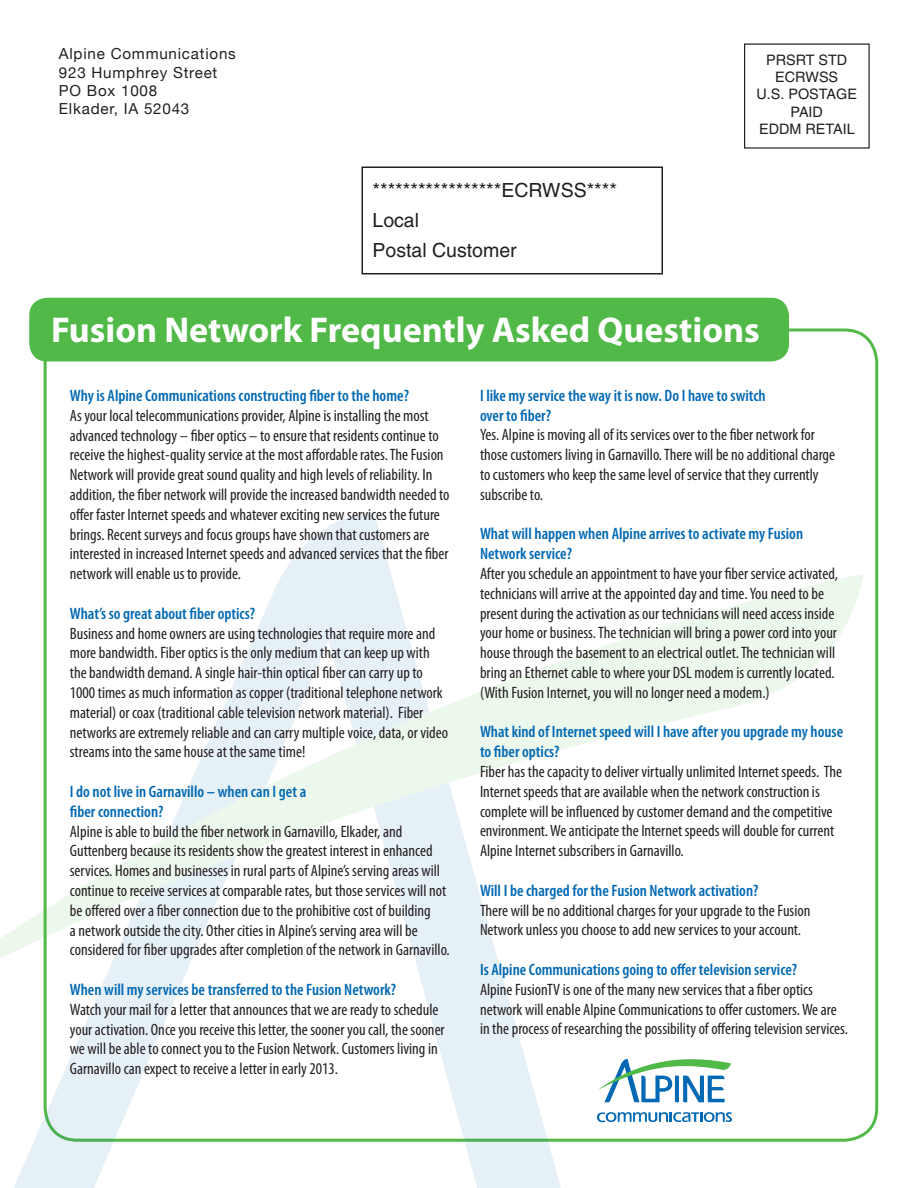
<style>
.page{position:relative;width:918px;height:1188px;background:#fff}
.page>*{position:absolute;margin:0;border:0;box-sizing:border-box;transform-origin:0 0}
.t1{font:700 36px "Myriad Pro";color:#fff}
.t2{font:19.5px "Helvetica";color:#231f20}
.t3{font:condensed 16.5px/19.8px "Myriad Pro";color:#231f20}
.t4{font:600 condensed 16.5px/19.8px "Myriad Pro";color:#0168b3}
.t5{font:15.15px "Helvetica Neue";letter-spacing:.05em;color:#231f20}
.t6{font:14.4px "Helvetica";color:#231f20}
</style>
<div class="page">
<svg style="left:14px;top:512px;width:553px;height:676px"></svg>
<svg style="left:0;top:574px;width:864px;height:439px"></svg>
<div style="left:29px;top:298px;width:760px;height:63px;background:#51b948;border-radius:18px"></div>
<svg style="left:598px;top:1059px;width:133px;height:43px"></svg>
<svg style="left:597px;top:1112px;width:135px;height:10px"></svg>
<div style="left:362px;top:166px;width:301px;height:108px;border:2px solid #231f20"></div>
<p class="t5" style="left:59px;top:45px;width:178px">Alpine Communications</p>
<p class="t5" style="left:59px;top:63px;width:160px">923 Humphrey Street</p>
<p class="t5" style="left:59px;top:82px;width:100px">PO Box 1008</p>
<p class="t5" style="left:59px;top:100px;width:132px">Elkader, IA 52043</p>
<p class="t2" style="left:373px;top:179px;width:246px">*****************ECRWSS****</p>
<p class="t2" style="left:373px;top:209px;width:48px">Local</p>
<p class="t2" style="left:373px;top:239px;width:146px">Postal Customer</p>
<p class="t6" style="left:766px;top:51px;width:83px">PRSRT STD</p>
<p class="t6" style="left:775px;top:69px;width:64px">ECRWSS</p>
<p class="t6" style="left:756px;top:86px;width:102px">U.S. POSTAGE</p>
<p class="t6" style="left:790px;top:103px;width:34px">PAID</p>
<p class="t6" style="left:759px;top:120px;width:97px">EDDM RETAIL</p>
<p class="t1" style="left:51px;top:306px;width:710px">Fusion Network Frequently Asked Questions</p>
<p class="t4" style="left:70px;top:385px;width:341px">Why is Alpine Communications constructing fiber to the home?</p>
<p class="t3" style="left:70px;top:405px;width:381px">As your local telecommunications provider, Alpine is installing the most advanced technology – fiber optics – to ensure that residents continue to receive the highest-quality service at the most affordable rates. The Fusion Network will provide great sound quality and high levels of reliability. In addition, the fiber network will provide the increased bandwidth needed to offer faster Internet speeds and whatever exciting new services the future brings. Recent surveys and focus groups have shown that customers are interested in increased Internet speeds and advanced services that the fiber network will enable us to provide.</p>
<p class="t4" style="left:70px;top:603px;width:187px">What’s so great about fiber optics?</p>
<p class="t3" style="left:70px;top:623px;width:380px">Business and home owners are using technologies that require more and more bandwidth. Fiber optics is the only medium that can keep up with the bandwidth demand. A single hair-thin optical fiber can carry up to 1000 times as much information as copper (traditional telephone network material) or coax (traditional cable television network material). Fiber networks are extremely reliable and can carry multiple voice, data, or video streams into the same house at the same time!</p>
<p class="t4" style="left:70px;top:781px;width:238px">I do not live in Garnavillo – when can I get a</p>
<p class="t4" style="left:70px;top:801px;width:95px">fiber connection?</p>
<p class="t3" style="left:70px;top:821px;width:381px">Alpine is able to build the fiber network in Garnavillo, Elkader, and Guttenberg because its residents show the greatest interest in enhanced services. Homes and businesses in rural parts of Alpine’s serving areas will continue to receive services at comparable rates, but those services will not be offered over a fiber connection due to the prohibitive cost of building<br>a network outside the city. Other cities in Alpine’s serving area will be considered for fiber upgrades after completion of the network in Garnavillo.</p>
<p class="t4" style="left:70px;top:979px;width:328px">When will my services be transferred to the Fusion Network?</p>
<p class="t3" style="left:70px;top:999px;width:376px">Watch your mail for a letter that announces that we are ready to schedule your activation. Once you receive this letter, the sooner you call, the sooner we will be able to connect you to the Fusion Network. Customers living in Garnavillo can expect to receive a letter in early 2013.</p>
<p class="t4" style="left:480px;top:385px;width:287px">I like my service the way it is now. Do I have to switch</p>
<p class="t4" style="left:480px;top:405px;width:73px">over to fiber?</p>
<p class="t3" style="left:480px;top:425px;width:357px">Yes. Alpine is moving all of its services over to the fiber network for those customers living in Garnavillo. There will be no additional charge to customers who keep the same level of service that they currently subscribe to.</p>
<p class="t4" style="left:480px;top:524px;width:325px">What will happen when Alpine arrives to activate my Fusion<br>Network service?</p>
<p class="t3" style="left:480px;top:564px;width:359px">After you schedule an appointment to have your fiber service activated, technicians will arrive at the appointed day and time. You need to be present during the activation as our technicians will need access inside your home or business. The technician will bring a power cord into your house through the basement to an electrical outlet. The technician will bring an Ethernet cable to where your DSL modem is currently located. (With Fusion Internet, you will no longer need a modem.)</p>
<p class="t4" style="left:480px;top:722px;width:365px">What kind of Internet speed will I have after you upgrade my house to fiber optics?</p>
<p class="t3" style="left:480px;top:762px;width:364px">Fiber has the capacity to deliver virtually unlimited Internet speeds. The Internet speeds that are available when the network construction is complete will be influenced by customer demand and the competitive environment. We anticipate the Internet speeds will double for current Alpine Internet subscribers in Garnavillo.</p>
<p class="t4" style="left:480px;top:880px;width:280px">Will I be charged for the Fusion Network activation?</p>
<p class="t3" style="left:480px;top:900px;width:332px">There will be no additional charges for your upgrade to the Fusion<br>Network unless you choose to add new services to your account.</p>
<p class="t4" style="left:480px;top:959px;width:319px">Is Alpine Communications going to offer television service?</p>
<p class="t3" style="left:480px;top:979px;width:370px">Alpine FusionTV is one of the many new services that a fiber optics network will enable Alpine Communications to offer customers. We are in the process of researching the possibility of offering television services.</p>
</div>
